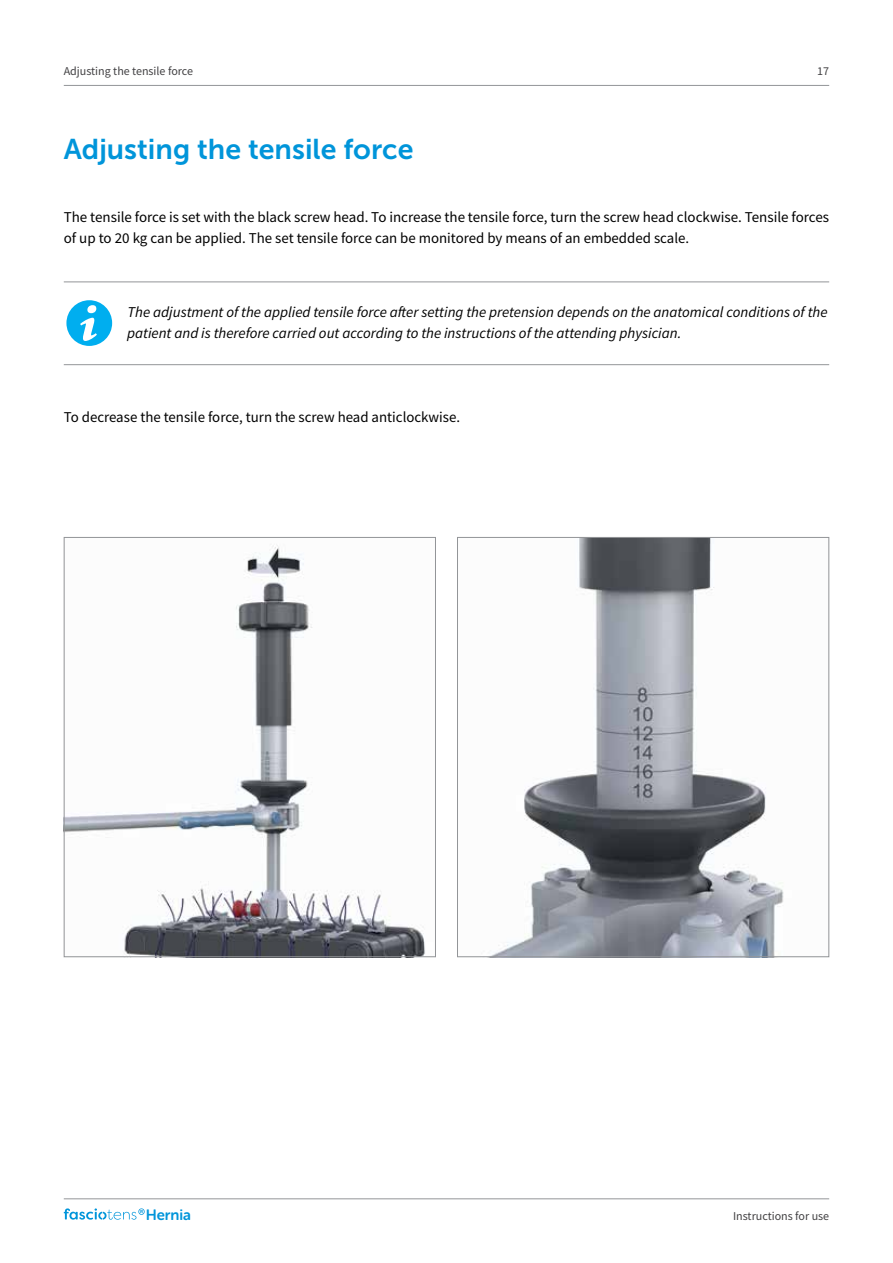
<style>
.page{position:relative;width:893px;height:1263px;background:#fff}
.page>*{position:absolute;margin:0;border:0;box-sizing:border-box;transform-origin:0 0}
.t1{font:28.5px "Museo Sans 700";color:#0095da}
.t2{font:15px/21px "Source Sans Pro";color:#000}
.t3{font:italic 15px/21px "Source Sans Pro";color:#000}
.t4{font:15px "Museo Sans Rounded 700";color:#0095da}
.t5{font:12px "Source Sans Pro";color:#414042}
</style>
<div class="page">
<hr style="left:64px;top:85px;width:765px;height:1px;background:#939598">
<hr style="left:64px;top:1198px;width:765px;height:1px;background:#939598">
<svg style="left:64px;top:1208px;width:81px;height:12px"></svg>
<img style="left:66px;top:545px;width:359px;height:410px">
<div style="left:64px;top:537px;width:372px;height:420px;border:1px solid #939598"></div>
<img style="left:492px;top:539px;width:292px;height:416px">
<div style="left:457px;top:537px;width:372px;height:420px;border:1px solid #939598"></div>
<hr style="left:64px;top:364px;width:765px;height:1px;background:#939598">
<hr style="left:64px;top:282px;width:765px;height:1px;background:#939598">
<div style="left:66px;top:300px;width:46px;height:46px;background:#00aeef;border-radius:50%"></div>
<div style="left:87px;top:305px;width:9px;height:8px;background:#fff;border-radius:4px"></div>
<svg style="left:80px;top:318px;width:17px;height:23px"></svg>
<p class="t5" style="left:64px;top:63px;width:131px">Adjusting the tensile force</p>
<h1 class="t1" style="left:64px;top:133px;width:351px">Adjusting the tensile force</h1>
<p class="t5" style="left:817px;top:63px;width:13px">17</p>
<p class="t2" style="left:64px;top:206px;width:767px">The tensile force is set with the black screw head. To increase the tensile force, turn the screw head clockwise. Tensile forces of up to 20 kg can be applied. The set tensile force can be monitored by means of an embedded scale.</p>
<p class="t3" style="left:127px;top:301px;width:702px">The adjustment of the applied tensile force after setting the pretension depends on the anatomical conditions of the patient and is therefore carried out according to the instructions of the attending physician.</p>
<p class="t2" style="left:64px;top:406px;width:398px">To decrease the tensile force, turn the screw head anticlockwise.</p>
<p class="t4" style="left:146px;top:1206px;width:47px">Hernia</p>
<p class="t5" style="left:733px;top:1208px;width:98px">Instructions for use</p>
</div>
